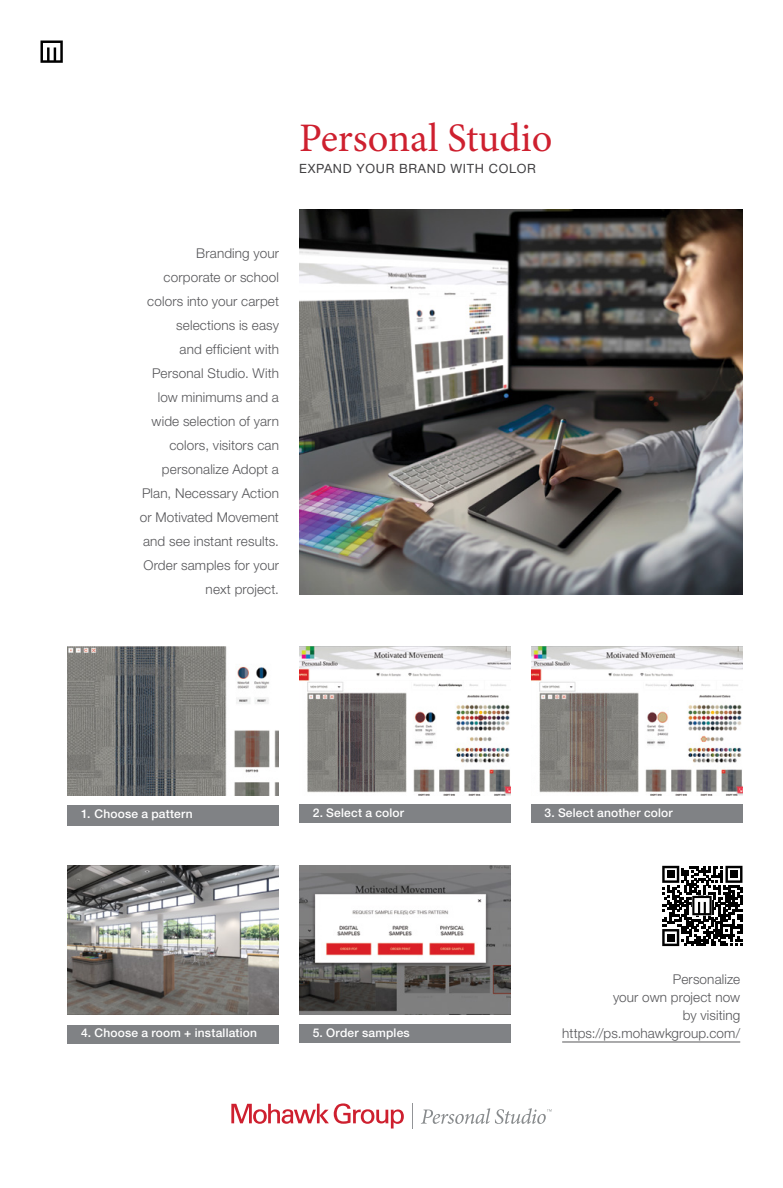
<style>
.page{position:relative;width:783px;height:1188px;background:#fff}
.page>*{position:absolute;margin:0;border:0;box-sizing:border-box;transform-origin:0 0}
.t1{font:40.5px "Minion Pro";color:#ce202f}
.t2{font:300 13.5px/24px "Helvetica Neue LT Std";letter-spacing:.01em;color:#565659;text-align:right}
.t3{font:12.75px "Helvetica Neue LT Std";letter-spacing:.05em;color:#414042}
.t4{font:500 12px "Helvetica Neue LT Std";letter-spacing:.015em;color:#fff}
</style>
<div class="page">
<svg style="left:40px;top:40px;width:23px;height:23px"></svg>
<hr style="left:562px;top:1042px;width:178px;height:1px;background:#565659">
<img style="left:299px;top:210px;width:443px;height:384px">
<img style="left:68px;top:647px;width:211px;height:148px">
<img style="left:531px;top:647px;width:211px;height:148px">
<img style="left:299px;top:647px;width:212px;height:148px">
<img style="left:68px;top:866px;width:211px;height:148px">
<img style="left:299px;top:866px;width:212px;height:148px">
<svg style="left:662px;top:866px;width:80px;height:80px"></svg>
<svg style="left:231px;top:1103px;width:173px;height:26px"></svg>
<svg style="left:412px;top:1103px;width:1px;height:26px"></svg>
<svg style="left:421px;top:1108px;width:131px;height:16px"></svg>
<div style="left:68px;top:805px;width:211px;height:20px;background:#808285"></div>
<div style="left:299px;top:804px;width:212px;height:19px;background:#808285"></div>
<div style="left:531px;top:804px;width:211px;height:19px;background:#808285"></div>
<div style="left:68px;top:1025px;width:211px;height:19px;background:#808285"></div>
<div style="left:299px;top:1024px;width:212px;height:19px;background:#808285"></div>
<h1 class="t1" style="left:299px;top:114px;width:255px">Personal Studio</h1>
<p class="t3" style="left:299px;top:161px;width:238px">EXPAND YOUR BRAND WITH COLOR</p>
<p class="t2" style="left:140px;top:241px;width:141px">Branding your corporate or school colors into your carpet selections is easy<br>and efficient with<br>Personal Studio. With low minimums and a wide selection of yarn colors, visitors can personalize Adopt a<br>Plan, Necessary Action or Motivated Movement and see instant results.<br>Order samples for your next project.</p>
<p class="t4" style="left:81px;top:807px;width:113px">1. Choose a pattern</p>
<p class="t4" style="left:313px;top:806px;width:93px">2. Select a color</p>
<p class="t4" style="left:544px;top:806px;width:130px">3. Select another color</p>
<p class="t4" style="left:81px;top:1026px;width:178px">4. Choose a room + installation</p>
<p class="t4" style="left:313px;top:1025px;width:99px">5. Order samples</p>
<p class="t2" style="left:562px;top:970px;width:180px;line-height:18px">Personalize<br>your own project now<br>by visiting https://ps.mohawkgroup.com/</p>
</div>
